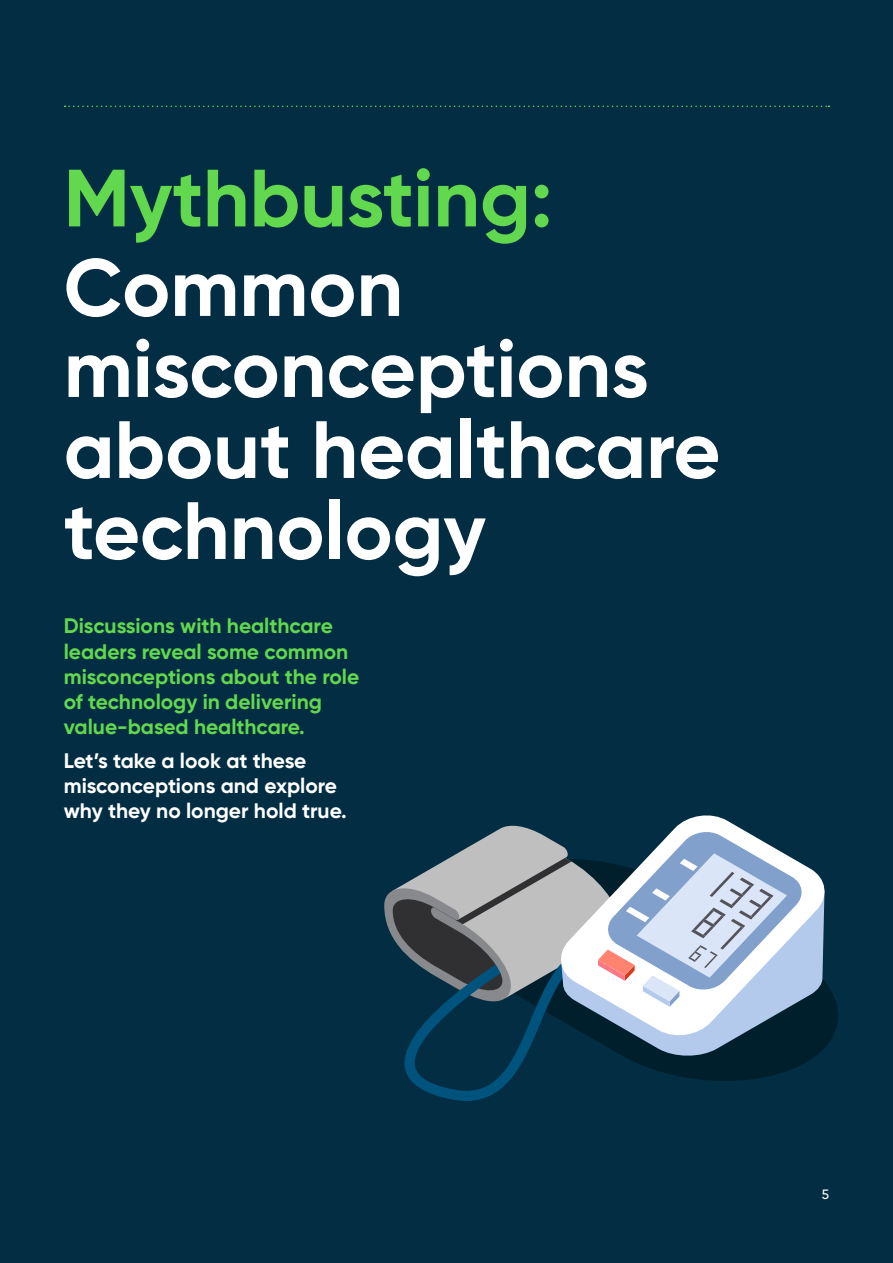
<style>
.page{position:relative;width:893px;height:1263px;background:#032d42}
.page>*{position:absolute;margin:0;border:0;box-sizing:border-box;transform-origin:0 0}
.t1{font:700 81px/81px "Gilroy";color:#fff}
.t2{font:700 81px "Gilroy";color:#62d84e}
.t3{font:700 21px/25.2px "Gilroy";color:#62d84e}
.t4{font:700 21px/25.2px "Gilroy";color:#fff}
.t5{font:500 13.5px "Gilroy";color:#fff}
</style>
<div class="page">
<svg style="left:824px;top:988px;width:14px;height:60px"></svg>
<svg style="left:681px;top:815px;width:148px;height:224px"></svg>
<svg style="left:384px;top:823px;width:440px;height:278px"></svg>
<svg style="left:65px;top:106px;width:764px;height:1px"></svg>
<h1 class="t2" style="left:64px;top:147px;width:490px">Mythbusting:</h1>
<h1 class="t1" style="left:64px;top:247px;width:658px">Common misconceptions about healthcare technology</h1>
<p class="t3" style="left:64px;top:613px;width:297px">Discussions with healthcare leaders reveal some common misconceptions about the role of technology in delivering value-based healthcare.</p>
<p class="t4" style="left:64px;top:748px;width:284px">Let’s take a look at these misconceptions and explore why they no longer hold true.</p>
<p class="t5" style="left:822px;top:1186px;width:9px">5</p>
</div>
